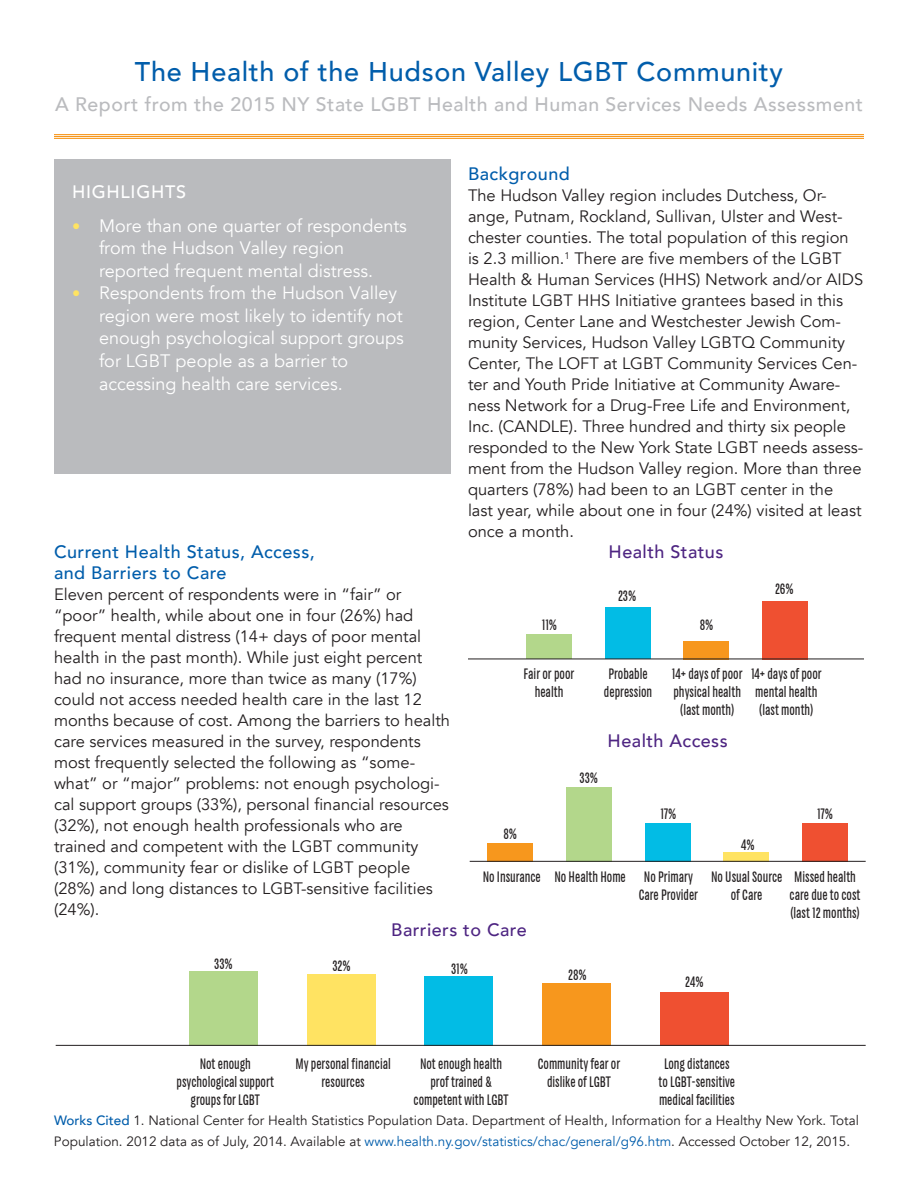
<style>
.page{position:relative;width:918px;height:1188px;background:#fff}
.page>*{position:absolute;margin:0;border:0;box-sizing:border-box;transform-origin:0 0}
.t1{font:300px "Chartwell Bars Vertical";letter-spacing:-.05em;color:#02bce5;scale:2 1}
.t2{font:300px "Chartwell Bars Vertical";letter-spacing:-.05em;color:#02bce5;scale:3 1}
.t3{font:500 27px "Avenir";letter-spacing:.025em;color:#015dab}
.t4{font:500 19.5px "Avenir";letter-spacing:.025em;color:#babbbe}
.t5{font:18px/22.6px "Avenir";color:#fff}
.t6{font:500 18px/21px "Avenir";letter-spacing:.025em;color:#015dab}
.t7{font:500 18px "Avenir";letter-spacing:.025em;color:#4e2582}
.t8{font:500 18px "Avenir";letter-spacing:.04em;color:#fff}
.t9{font:16.5px/21px "Avenir";color:#231f20}
.t10{font:15px/18px "Chartwell Bars Vertical";color:#231f20;text-align:center}
.t11{font:13.5px/21px "Avenir";color:#231f20}
.s1{font-size:16.5px;color:#ffe362}
.s2{color:#b3d78b}
.s3{color:#f7971d}
.s4{color:#ef5031}
.s5{color:#ffe362}
.s6{font-weight:500;color:#015dab}
.s7{color:#015dab}
</style>
<div class="page">
<div style="left:54px;top:159px;width:396px;height:315px;background:#babbbe"></div>
<hr style="left:54px;top:134px;width:810px;height:1px;background:#f7971d">
<hr style="left:54px;top:136px;width:810px;height:1px;background:#f7971d">
<hr style="left:54px;top:138px;width:810px;height:1px;background:#f7971d">
<hr style="left:470px;top:861px;width:396px;height:1px;background:#231f20">
<hr style="left:56px;top:1045px;width:810px;height:1px;background:#231f20">
<hr style="left:468px;top:659px;width:396px;height:1px;background:#231f20">
<h2 class="t3" style="left:135px;top:60px;width:650px">the health of the hudson Valley lgBt Community</h2>
<p class="t4" style="left:55px;top:96px;width:809px">A Report from the 2015 NY state lgBt health and human services Needs Assessment</p>
<p class="t8" style="left:72px;top:184px;width:116px">highlights</p>
<p class="t5" style="left:99px;top:214px;width:309px;text-indent:-27px"><span class="s1">•</span> More than one quarter of respondents from the Hudson Valley region reported frequent mental distress.</p>
<p class="t5" style="left:99px;top:282px;width:306px;text-indent:-27px"><span class="s1">•</span> Respondents from the Hudson Valley region were most likely to identify not enough psychological support groups for LGBT people as a barrier to accessing health care services.</p>
<p class="t6" style="left:54px;top:543px;width:262px">Current health status, Access, and Barriers to Care</p>
<p class="t9" style="left:54px;top:584px;width:398px">Eleven percent of respondents were in “fair” or “poor” health, while about one in four (26%) had frequent mental distress (14+ days of poor mental health in the past month). While just eight percent had no insurance, more than twice as many (17%) could not access needed health care in the last 12 months because of cost. Among the barriers to health care services measured in the survey, respondents most frequently selected the following as “some&shy;what” or “major” problems: not enough psychologi&shy;cal support groups (33%), personal financial resources (32%), not enough health professionals who are trained and competent with the LGBT community (31%), community fear or dislike of LGBT people (28%) and long distances to LGBT-sensitive facilities (24%).</p>
<p class="t6" style="left:468px;top:165px;width:103px">Background</p>
<p class="t9" style="left:468px;top:185px;width:397px">The Hudson Valley region includes Dutchess, Or&shy;ange, Putnam, Rockland, Sullivan, Ulster and West&shy;chester counties. The total population of this region is 2.3 million.<sup>1</sup> There are five members of the LGBT Health &amp; Human Services (HHS) Network and/or AIDS Institute LGBT HHS Initiative grantees based in this region, Center Lane and Westchester Jewish Com&shy;munity Services, Hudson Valley LGBTQ Community Center, The LOFT at LGBT Community Services Cen&shy;ter and Youth Pride Initiative at Community Aware&shy;ness Network for a Drug-Free Life and Environment, Inc. (CANDLE). Three hundred and thirty six people responded to the New York State LGBT needs assess&shy;ment from the Hudson Valley region. More than three quarters (78%) had been to an LGBT center in the<br>last year, while about one in four (24%) visited at least once a month.</p>
<p class="t7" style="left:609px;top:544px;width:116px">health status</p>
<p class="t10" style="left:775px;top:581px;width:20px">26%</p>
<p class="t10" style="left:618px;top:588px;width:20px">23%</p>
<h1 class="t1" style="left:495px;top:372px;width:174px"><span class="s2">11</span>+23+<span class="s3">8</span><span class="s4">26</span></h1>
<p class="t10" style="left:535px;top:684px;width:30px">health</p>
<p class="t10" style="left:542px;top:616px;width:17px">11%</p>
<p class="t10" style="left:700px;top:616px;width:15px">8%</p>
<p class="t10" style="left:672px;top:666px;width:72px">14+ days of poor physical health (last month)</p>
<p class="t10" style="left:751px;top:666px;width:72px;text-align:left">14+ days of poor mental health (last month)</p>
<p class="t10" style="left:604px;top:666px;width:50px">Probable depression</p>
<p class="t10" style="left:524px;top:666px;width:52px">Fair or poor</p>
<p class="t10" style="left:580px;top:770px;width:20px">33%</p>
<p class="t7" style="left:608px;top:733px;width:122px">health Access</p>
<h1 class="t1" style="left:456px;top:574px;width:213px"><span class="s3">8</span><span class="s2">33</span>+17+<span class="s5">4</span><span class="s4">17</span></h1>
<p class="t10" style="left:660px;top:805px;width:17px">17%</p>
<p class="t10" style="left:817px;top:805px;width:17px">17%</p>
<p class="t10" style="left:503px;top:826px;width:15px">8%</p>
<p class="t10" style="left:741px;top:836px;width:15px">4%</p>
<p class="t10" style="left:483px;top:869px;width:60px">No Insurance</p>
<p class="t10" style="left:790px;top:869px;width:72px">Missed health care due to cost (last 12 months)</p>
<p class="t10" style="left:554px;top:869px;width:73px">No Health Home</p>
<p class="t10" style="left:711px;top:869px;width:73px">No Usual Source of Care</p>
<p class="t10" style="left:639px;top:869px;width:61px">No Primary<br>Care Provider</p>
<p class="t7" style="left:391px;top:922px;width:137px">Barriers to Care</p>
<p class="t10" style="left:214px;top:956px;width:20px">33%</p>
<p class="t10" style="left:332px;top:957px;width:20px">32%</p>
<p class="t10" style="left:451px;top:960px;width:18px">31%</p>
<p class="t10" style="left:568px;top:966px;width:20px">28%</p>
<h1 class="t2" style="left:142px;top:758px;width:213px"><span class="s2">33</span><span class="s5">32</span>31+<span class="s3">28</span><span class="s4">24</span></h1>
<p class="t10" style="left:685px;top:974px;width:20px">24%</p>
<p class="t10" style="left:177px;top:1055px;width:99px">Not enough psychological support groups for LGBT</p>
<p class="t10" style="left:295px;top:1054px;width:97px">My personal financial resources</p>
<p class="t10" style="left:414px;top:1055px;width:96px">Not enough health prof trained &amp; competent with LGBT</p>
<p class="t10" style="left:538px;top:1055px;width:84px">Community fear or dislike of LGBT</p>
<p class="t10" style="left:659px;top:1055px;width:78px">Long distances to LGBT-sensitive medical facilities</p>
<p class="t11" style="left:54px;top:1110px;width:807px"><span class="s6">Works Cited</span> 1. National Center for Health Statistics Population Data. Department of Health, Information for a Healthy New York. Total<br>Population. 2012 data as of July, 2014. Available at <span class="s7">www.health.ny.gov/statistics/chac/general/g96.htm</span>. Accessed October 12, 2015.</p>
</div>
